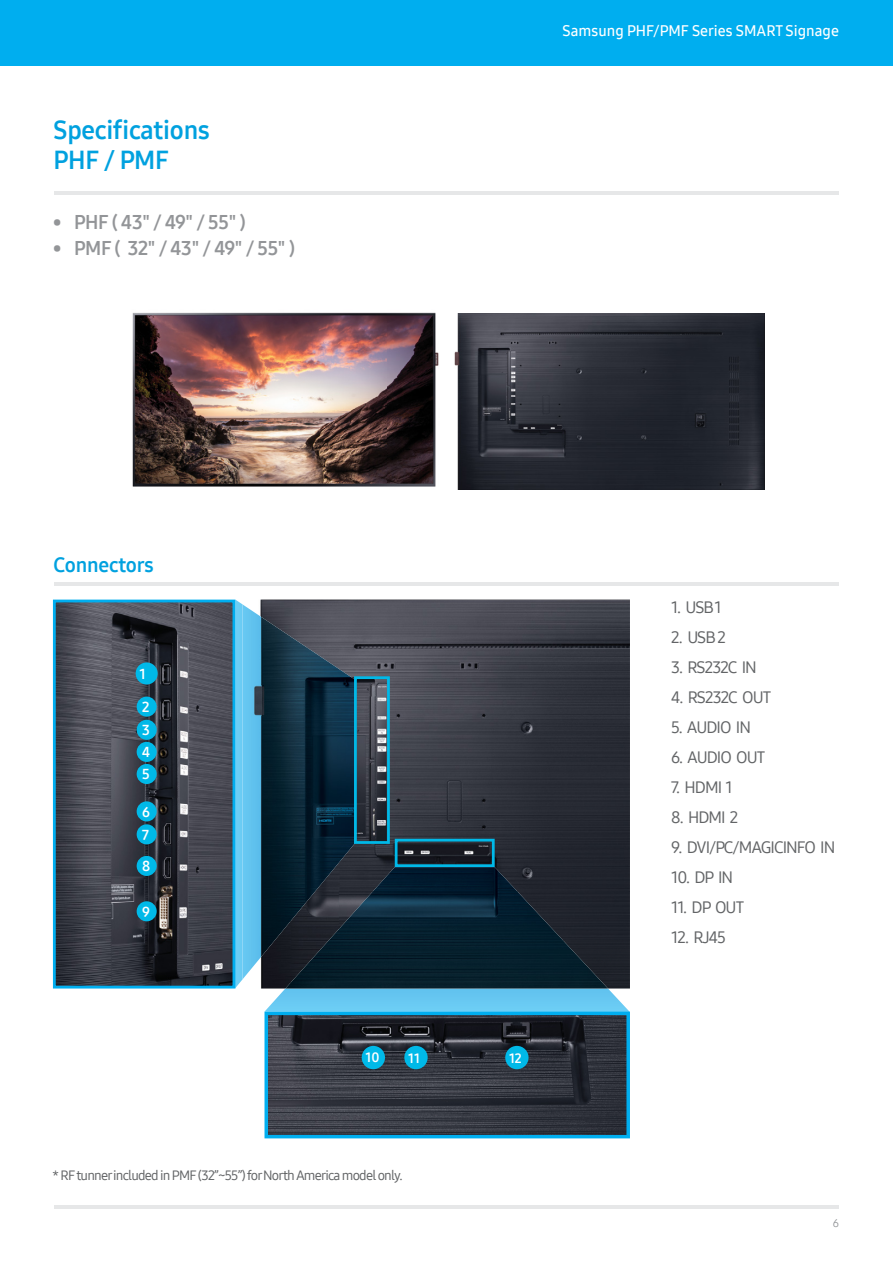
<style>
.page{position:relative;width:893px;height:1263px;background:#fff}
.page>*{position:absolute;margin:0;border:0;box-sizing:border-box;transform-origin:0 0}
.t1{font:25.5px/30.6px "Samsung One 700";letter-spacing:-.01em;color:#00a1df}
.t2{font:20.25px "Samsung One 700";letter-spacing:-.01em;color:#00a1df}
.t3{font:19.5px "Samsung One 700";letter-spacing:-.02em;color:#939598}
.t4{font:16.5px "Samsung One 500";letter-spacing:-.06em;color:#626466}
.t5{font:15px "Samsung One 600";color:#fff}
.t6{font:14.1px/22.5px "Samsung One 700";color:#fff;text-align:justify}
.t7{font:13.5px "Samsung One 500";letter-spacing:-.06em;color:#626466}
.t8{font:13.2px "Samsung One 700";color:#fff}
.t9{font:11.25px "Samsung One 400";color:#939598}
</style>
<div class="page">
<div style="left:0;top:0;width:893px;height:66px;background:#00aeef"></div>
<hr style="left:54px;top:1206px;width:785px;height:3px;background:#e6e7e8">
<hr style="left:54px;top:191px;width:785px;height:3px;background:#e6e7e8">
<hr style="left:54px;top:582px;width:785px;height:3px;background:#e6e7e8">
<img style="left:132px;top:312px;width:307px;height:175px">
<img style="left:454px;top:313px;width:311px;height:176px">
<img style="left:260px;top:600px;width:370px;height:48px">
<img style="left:354px;top:648px;width:276px;height:48px">
<img style="left:354px;top:696px;width:276px;height:195px">
<img style="left:261px;top:979px;width:24px;height:9px">
<img style="left:608px;top:891px;width:22px;height:49px">
<img style="left:608px;top:940px;width:22px;height:48px">
<svg style="left:264px;top:988px;width:366px;height:24px;background:#6ec7ee"></svg>
<img style="left:285px;top:867px;width:323px;height:121px">
<svg style="left:235px;top:600px;width:8px;height:388px;background:#6fcef4"></svg>
<img style="left:243px;top:604px;width:111px;height:375px">
<div style="left:395px;top:839px;width:100px;height:28px;border:3px solid #00b9e8"></div>
<div style="left:354px;top:676px;width:36px;height:168px;border:3px solid #00b9e8"></div>
<img style="left:57px;top:604px;width:174px;height:380px">
<div style="left:53px;top:600px;width:182px;height:388px;border:3px solid #00aeef"></div>
<div style="left:136px;top:662px;width:22px;height:22px;background:#00b9e8;border-radius:50%"></div>
<div style="left:137px;top:697px;width:20px;height:20px;background:#00b9e8;border-radius:50%"></div>
<div style="left:137px;top:720px;width:20px;height:20px;background:#00b9e8;border-radius:50%"></div>
<div style="left:137px;top:742px;width:20px;height:20px;background:#00b9e8;border-radius:50%"></div>
<div style="left:137px;top:764px;width:20px;height:20px;background:#00b9e8;border-radius:50%"></div>
<div style="left:137px;top:801px;width:20px;height:20px;background:#00b9e8;border-radius:50%"></div>
<div style="left:137px;top:824px;width:20px;height:20px;background:#00b9e8;border-radius:50%"></div>
<div style="left:137px;top:856px;width:20px;height:20px;background:#00b9e8;border-radius:50%"></div>
<div style="left:137px;top:901px;width:20px;height:20px;background:#00b9e8;border-radius:50%"></div>
<img style="left:268px;top:1016px;width:358px;height:118px">
<div style="left:264px;top:1012px;width:366px;height:126px;border:3px solid #00aeef"></div>
<div style="left:362px;top:1046px;width:23px;height:23px;background:#00b9e8;border-radius:50%"></div>
<div style="left:404px;top:1046px;width:24px;height:23px;background:#00b9e8;border-radius:50%"></div>
<div style="left:505px;top:1046px;width:24px;height:23px;background:#00b9e8;border-radius:50%"></div>
<h1 class="t1" style="left:54px;top:114px;width:158px">Specifications<br>PHF / PMF</h1>
<p class="t3" style="left:53px;top:209px;width:194px">• PHF ( 43" / 49" / 55" )</p>
<p class="t3" style="left:53px;top:235px;width:244px">• PMF ( 32" / 43" / 49" / 55" )</p>
<p class="t5" style="left:563px;top:21px;width:278px">Samsung PHF/PMF Series SMART Signage</p>
<p class="t2" style="left:54px;top:551px;width:102px">Connectors</p>
<p class="t6" style="left:140px;top:663px;width:8px">1</p>
<p class="t6" style="left:142px;top:696px;width:10px">2<br>3<br>4<br>5</p>
<p class="t6" style="left:142px;top:800px;width:9px;line-height:23px">6<br>7</p>
<p class="t6" style="left:142px;top:855px;width:10px">8</p>
<p class="t6" style="left:142px;top:900px;width:9px">9</p>
<p class="t8" style="left:366px;top:1049px;width:15px">10</p>
<p class="t8" style="left:408px;top:1049px;width:13px">11</p>
<p class="t8" style="left:509px;top:1049px;width:14px">12</p>
<p class="t7" style="left:52px;top:1166px;width:352px">* RF tunner included in PMF (32”~55”) for North America model only.</p>
<p class="t4" style="left:671px;top:596px;width:52px">1. USB 1</p>
<p class="t4" style="left:671px;top:626px;width:56px">2. USB 2</p>
<p class="t4" style="left:671px;top:656px;width:87px">3. RS232C IN</p>
<p class="t4" style="left:671px;top:686px;width:101px">4. RS232C OUT</p>
<p class="t4" style="left:671px;top:716px;width:81px">5. AUDIO IN</p>
<p class="t4" style="left:671px;top:746px;width:96px">6. AUDIO OUT</p>
<p class="t4" style="left:671px;top:776px;width:63px">7. HDMI 1</p>
<p class="t4" style="left:671px;top:806px;width:69px">8. HDMI 2</p>
<p class="t4" style="left:671px;top:836px;width:166px">9. DVI/PC/MAGICINFO IN</p>
<p class="t4" style="left:671px;top:866px;width:63px">10. DP IN</p>
<p class="t4" style="left:671px;top:896px;width:74px">11. DP OUT</p>
<p class="t4" style="left:671px;top:926px;width:56px">12. RJ45</p>
<p class="t9" style="left:833px;top:1215px;width:8px">6</p>
</div>
